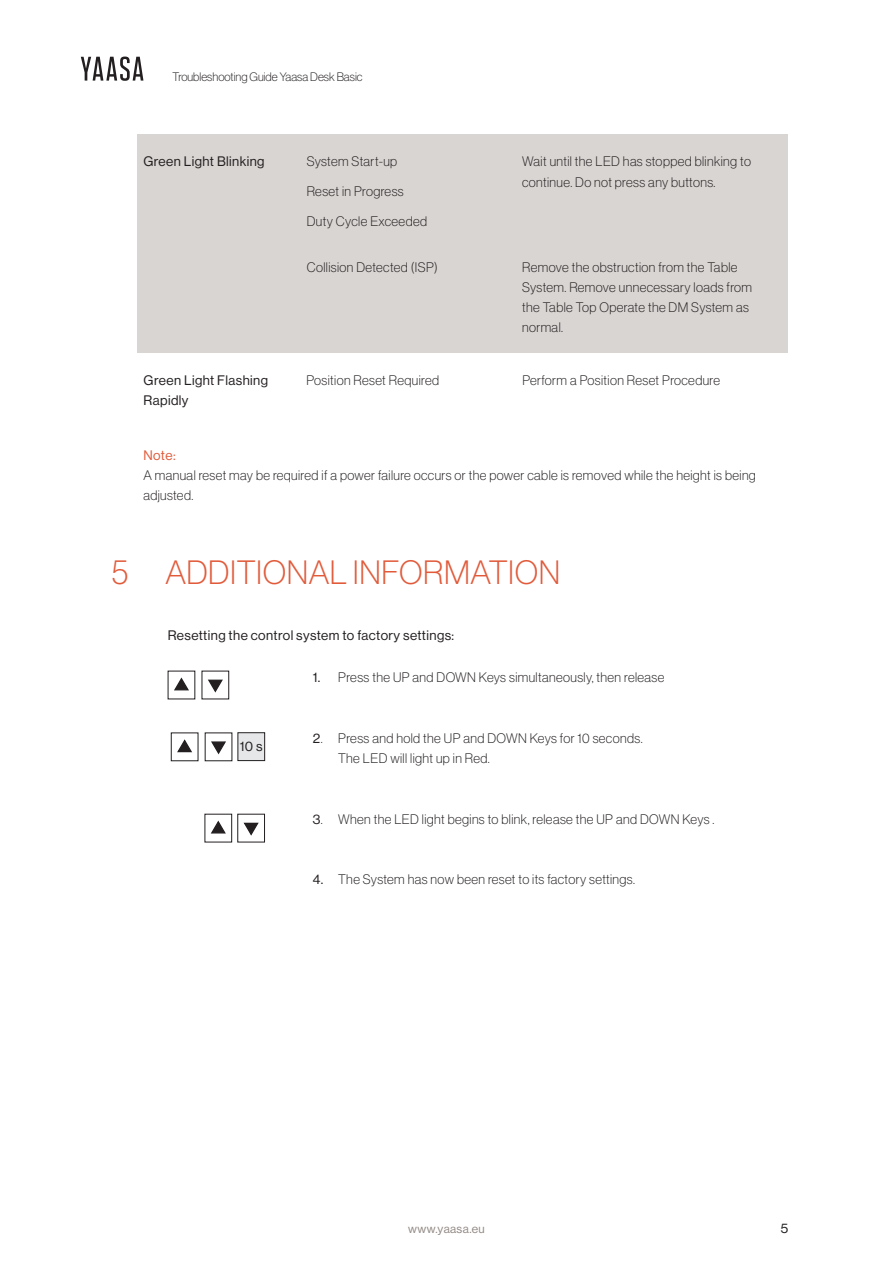
<style>
.page{position:relative;width:893px;height:1263px;background:#fff}
.page>*{position:absolute;margin:0;border:0;box-sizing:border-box;transform-origin:0 0}
.t1{font:100 33px "Haas Grot Disp 35";letter-spacing:.015em;color:#e15b3b}
.Lauftext{font:100 13.5px/20.2px "Haas Grot Disp 35";letter-spacing:.03em;color:#231f20}
.Lauftext-2{font:13.5px/20.2px "Haas Grot Disp 55 Roman";letter-spacing:.03em;color:#231f20}
.t2{font:100 12px "Haas Grot Disp 35";color:#231f20}
.t3{font:12px "Haas Grot Disp 55 Roman";letter-spacing:.03em;color:#918883}
.s1{font-family:"Haas Grot Disp 55 Roman";font-weight:400;color:#e15b3b}
.s2{font-family:"Haas Grot Disp 55 Roman";font-weight:400}
</style>
<div class="page">
<svg style="left:81px;top:57px;width:62px;height:24px"></svg>
<div style="left:137px;top:134px;width:650px;height:218px;background:#d8d5d3"></div>
<svg style="left:174px;top:677px;width:15px;height:14px"></svg>
<svg style="left:208px;top:679px;width:15px;height:14px"></svg>
<svg style="left:177px;top:739px;width:15px;height:14px"></svg>
<svg style="left:211px;top:741px;width:15px;height:14px"></svg>
<div style="left:238px;top:733px;width:27px;height:27px;background:#e6e7e9"></div>
<div style="left:238px;top:732px;width:27px;height:29px;border:1px solid #231f20"></div>
<svg style="left:210px;top:820px;width:16px;height:14px"></svg>
<svg style="left:243px;top:822px;width:16px;height:14px"></svg>
<div style="left:237px;top:814px;width:28px;height:28px;border:1px solid #231f20"></div>
<p class="t2" style="left:172px;top:70px;width:192px">Troubleshooting Guide Yaasa Desk Basic</p>
<p class="Lauftext-2" style="left:143px;top:152px;width:123px">Green Light Blinking</p>
<p class="Lauftext" style="left:307px;top:151px;width:92px">System Start-up</p>
<p class="Lauftext" style="left:307px;top:181px;width:99px">Reset in Progress</p>
<p class="Lauftext" style="left:307px;top:211px;width:122px">Duty Cycle Exceeded</p>
<p class="Lauftext" style="left:307px;top:257px;width:133px">Collision Detected (ISP)</p>
<p class="Lauftext" style="left:522px;top:151px;width:230px">Wait until the LED has stopped blinking to continue. Do not press any buttons.</p>
<p class="Lauftext" style="left:522px;top:257px;width:231px">Remove the obstruction from the Table<br>System. Remove unnecessary loads from the Table Top Operate the DM System as normal.</p>
<p class="Lauftext-2" style="left:144px;top:370px;width:126px">Green Light Flashing<br>Rapidly</p>
<p class="Lauftext" style="left:306px;top:370px;width:134px">Position Reset Required</p>
<p class="Lauftext" style="left:522px;top:370px;width:199px">Perform a Position Reset Procedure</p>
<p class="Lauftext" style="left:143px;top:445px;width:614px"><span class="s1">Note:<br></span>A manual reset may be required if a power failure occurs or the power cable is removed while the height is being adjusted.</p>
<p class="t1" style="left:112px;top:554px;width:450px">5 ADDITIONAL INFORMATION</p>
<p class="Lauftext-2" style="left:168px;top:625px;width:288px">Resetting the control system to factory settings:</p>
<p class="Lauftext" style="left:313px;top:667px;width:353px"><span class="s2">1.</span> Press the UP and DOWN Keys simultaneously, then release</p>
<p class="Lauftext-2" style="left:240px;top:736px;width:24px">10 s</p>
<p class="Lauftext" style="left:313px;top:728px;width:331px"><span class="s2">2</span>. Press and hold the UP and DOWN Keys for 10 seconds.</p>
<p class="Lauftext" style="left:338px;top:748px;width:153px">The LED will light up in Red.</p>
<p class="Lauftext" style="left:313px;top:809px;width:403px"><span class="s2">3</span>. When the LED light begins to blink, release the UP and DOWN Keys .</p>
<p class="Lauftext" style="left:313px;top:869px;width:324px"><span class="s2">4.</span> The System has now been reset to its factory settings.</p>
<p class="t3" style="left:408px;top:1222px;width:78px">www.yaasa.eu</p>
<p class="Lauftext-2" style="left:781px;top:1218px;width:9px">5</p>
</div>
